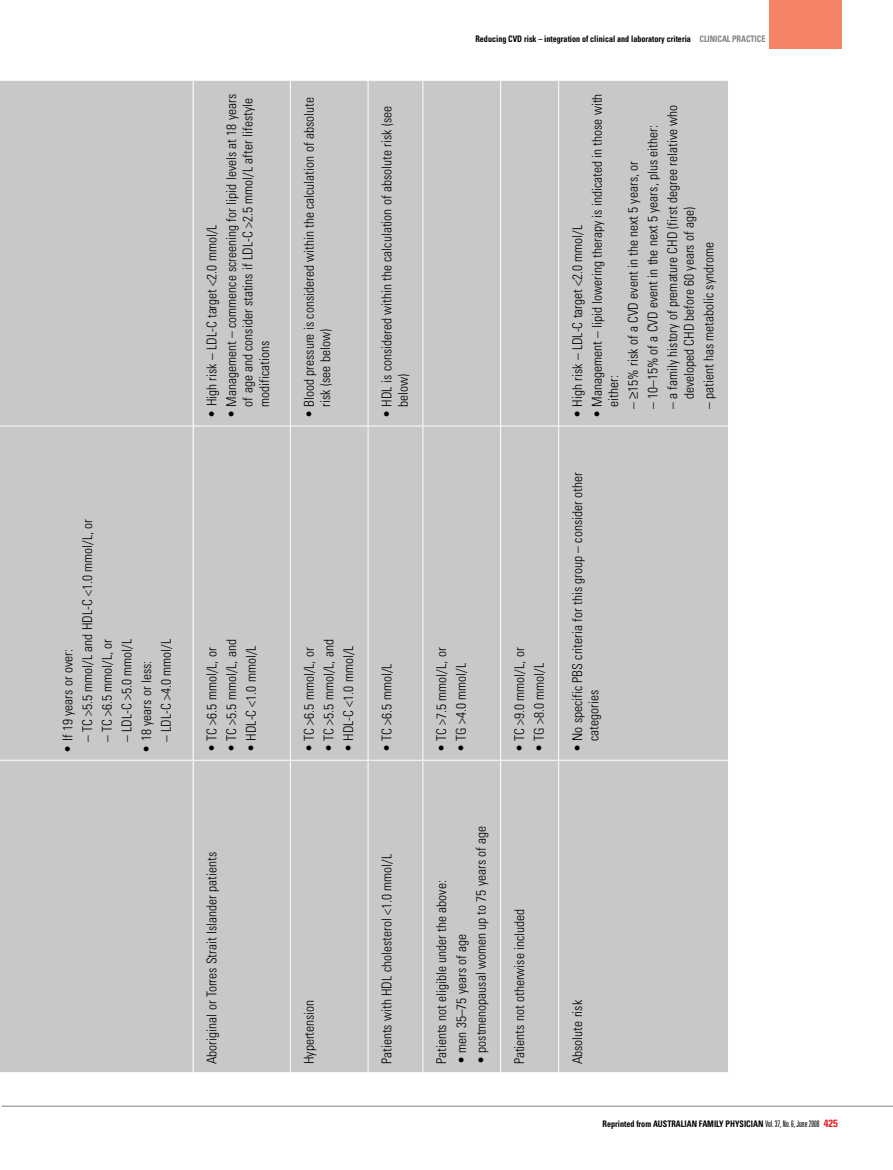
<style>
.page{position:relative;width:893px;height:1170px;background:#fff}
.page>*{position:absolute;margin:0;border:0;box-sizing:border-box;transform-origin:0 0}
.t1{font:300 condensed 13.5px/16.5px "Univers LT";color:#000}
.t2{font:700 condensed 9px "Univers LT";color:#000;scale:.9 1}
.t3{font:700 condensed 9px "Univers LT";color:#808285;scale:.9 1}
.s1{font-weight:300;font-stretch:ultra-condensed}
.s2{font-size:10.5px;color:#ed1c24}
</style>
<div class="page">
<hr style="left:2px;top:1105px;width:891px;height:1px;background:#808285">
<div style="left:770px;top:0;width:72px;height:48px;background:#f58466"></div>
<div style="left:194px;top:81px;width:534px;height:990px;background:#c6c8ca"></div>
<hr style="left:193px;top:759px;width:97px;height:1px;background:#fff">
<hr style="left:193px;top:425px;width:97px;height:1px;background:#fff">
<hr style="left:290px;top:760px;width:1px;height:311px;background:#fff">
<hr style="left:290px;top:426px;width:1px;height:334px;background:#fff">
<hr style="left:291px;top:759px;width:77px;height:1px;background:#fff">
<hr style="left:290px;top:81px;width:1px;height:345px;background:#fff">
<hr style="left:291px;top:425px;width:77px;height:1px;background:#fff">
<hr style="left:368px;top:760px;width:1px;height:311px;background:#fff">
<hr style="left:368px;top:426px;width:1px;height:334px;background:#fff">
<hr style="left:368px;top:759px;width:55px;height:1px;background:#fff">
<hr style="left:368px;top:81px;width:1px;height:345px;background:#fff">
<hr style="left:368px;top:425px;width:55px;height:1px;background:#fff">
<hr style="left:423px;top:760px;width:1px;height:311px;background:#fff">
<hr style="left:423px;top:426px;width:1px;height:334px;background:#fff">
<hr style="left:423px;top:759px;width:77px;height:1px;background:#fff">
<hr style="left:423px;top:81px;width:1px;height:345px;background:#fff">
<hr style="left:423px;top:425px;width:77px;height:1px;background:#fff">
<hr style="left:500px;top:760px;width:1px;height:311px;background:#fff">
<hr style="left:500px;top:426px;width:1px;height:334px;background:#fff">
<hr style="left:501px;top:759px;width:57px;height:1px;background:#fff">
<hr style="left:500px;top:81px;width:1px;height:345px;background:#fff">
<hr style="left:501px;top:425px;width:57px;height:1px;background:#fff">
<hr style="left:558px;top:760px;width:1px;height:311px;background:#fff">
<hr style="left:558px;top:426px;width:1px;height:334px;background:#fff">
<hr style="left:559px;top:759px;width:169px;height:1px;background:#fff">
<hr style="left:558px;top:81px;width:1px;height:345px;background:#fff">
<hr style="left:559px;top:425px;width:169px;height:1px;background:#fff">
<div style="left:0;top:81px;width:193px;height:990px;background:#c6c8ca"></div>
<hr style="left:0;top:759px;width:193px;height:1px;background:#fff">
<hr style="left:0;top:425px;width:193px;height:1px;background:#fff">
<p class="t1" style="left:223px;top:406px;width:314px;text-indent:-11px;rotate:-90deg">• Management – commence screening for lipid levels at 18 years of age and consider statins if LDL-C &gt;2.5 mmol/L after lifestyle modifications</p>
<p class="t1" style="left:203px;top:418px;width:195px;rotate:-90deg">• High risk – LDL-C target &lt;2.0 mmol/L</p>
<p class="t1" style="left:79px;top:742px;width:224px;rotate:-90deg">– TC &gt;5.5 mmol/L and HDL-C &lt;1.0 mmol/L, or</p>
<p class="t1" style="left:59px;top:752px;width:105px;rotate:-90deg">• If 19 years or over:</p>
<p class="t1" style="left:99px;top:742px;width:105px;rotate:-90deg">– TC &gt;6.5 mmol/L, or</p>
<p class="t1" style="left:118px;top:742px;width:104px;rotate:-90deg">– LDL-C &gt;5.0 mmol/L</p>
<p class="t1" style="left:158px;top:742px;width:104px;rotate:-90deg">– LDL-C &gt;4.0 mmol/L</p>
<p class="t1" style="left:138px;top:752px;width:93px;rotate:-90deg">• 18 years or less:</p>
<p class="t1" style="left:203px;top:752px;width:106px;rotate:-90deg">• TC &gt;6.5 mmol/L, or</p>
<p class="t1" style="left:223px;top:752px;width:114px;rotate:-90deg">• TC &gt;5.5 mmol/L, and</p>
<p class="t1" style="left:243px;top:752px;width:108px;rotate:-90deg">• HDL-C &lt;1.0 mmol/L</p>
<p class="t1" style="left:203px;top:1063px;width:213px;rotate:-90deg">Aboriginal or Torres Strait Islander patients</p>
<p class="t1" style="left:301px;top:406px;width:310px;text-indent:-11px;rotate:-90deg">• Blood pressure is considered within the calculation of absolute risk (see below)</p>
<p class="t1" style="left:301px;top:752px;width:106px;rotate:-90deg">• TC &gt;6.5 mmol/L, or</p>
<p class="t1" style="left:320px;top:752px;width:114px;rotate:-90deg">• TC &gt;5.5 mmol/L, and</p>
<p class="t1" style="left:340px;top:752px;width:108px;rotate:-90deg">• HDL-C &lt;1.0 mmol/L</p>
<p class="t1" style="left:378px;top:406px;width:302px;text-indent:-11px;rotate:-90deg">• HDL is considered within the calculation of absolute risk (see below)</p>
<p class="t1" style="left:378px;top:752px;width:90px;rotate:-90deg">• TC &gt;6.5 mmol/L</p>
<p class="t2" style="left:475px;top:33px;width:241px">Reducing CVD risk – integration of clinical and laboratory criteria</p>
<p class="t3" style="left:699px;top:33px;width:75px">clinical practice</p>
<p class="t1" style="left:589px;top:407px;width:315px;text-indent:-11px;rotate:-90deg">• Management – lipid lowering therapy is indicated in those with either:</p>
<p class="t1" style="left:569px;top:418px;width:195px;rotate:-90deg">• High risk – LDL-C target &lt;2.0 mmol/L</p>
<p class="t1" style="left:664px;top:399px;width:296px;text-indent:-10px;rotate:-90deg">– a family history of premature CHD (first degree relative who developed CHD before 60 years of age)</p>
<p class="t1" style="left:645px;top:409px;width:285px;rotate:-90deg">– 10–15% of a CVD event in the next 5 years, plus either:</p>
<p class="t1" style="left:625px;top:409px;width:249px;rotate:-90deg">– ≥15% risk of a CVD event in the next 5 years, or</p>
<p class="t1" style="left:700px;top:409px;width:168px;rotate:-90deg">– patient has metabolic syndrome</p>
<p class="t1" style="left:433px;top:752px;width:106px;rotate:-90deg">• TC &gt;7.5 mmol/L, or</p>
<p class="t1" style="left:453px;top:752px;width:91px;rotate:-90deg">• TG &gt;4.0 mmol/L</p>
<p class="t1" style="left:511px;top:752px;width:106px;rotate:-90deg">• TC &gt;9.0 mmol/L, or</p>
<p class="t1" style="left:531px;top:752px;width:91px;rotate:-90deg">• TG &gt;8.0 mmol/L</p>
<p class="t1" style="left:569px;top:740px;width:270px;text-indent:-11px;rotate:-90deg">• No specific PBS criteria for this group – consider other categories</p>
<p class="t1" style="left:301px;top:1063px;width:66px;rotate:-90deg">Hypertension</p>
<p class="t1" style="left:378px;top:1064px;width:211px;rotate:-90deg">Patients with HDL cholesterol &lt;1.0 mmol/L</p>
<p class="t1" style="left:473px;top:1064px;width:240px;rotate:-90deg">• postmenopausal women up to 75 years of age</p>
<p class="t1" style="left:433px;top:1064px;width:185px;rotate:-90deg">Patients not eligible under the above:</p>
<p class="t1" style="left:453px;top:1064px;width:132px;rotate:-90deg">• men 35–75 years of age</p>
<p class="t1" style="left:511px;top:1064px;width:157px;rotate:-90deg">Patients not otherwise included</p>
<p class="t1" style="left:569px;top:1064px;width:66px;rotate:-90deg">Absolute risk</p>
<p class="t2" style="left:603px;top:1118px;width:263px">Reprinted from Australian Family Physician <span class="s1">Vol. 37, No. 6, June 2008</span> <span class="s2">425</span></p>
</div>
